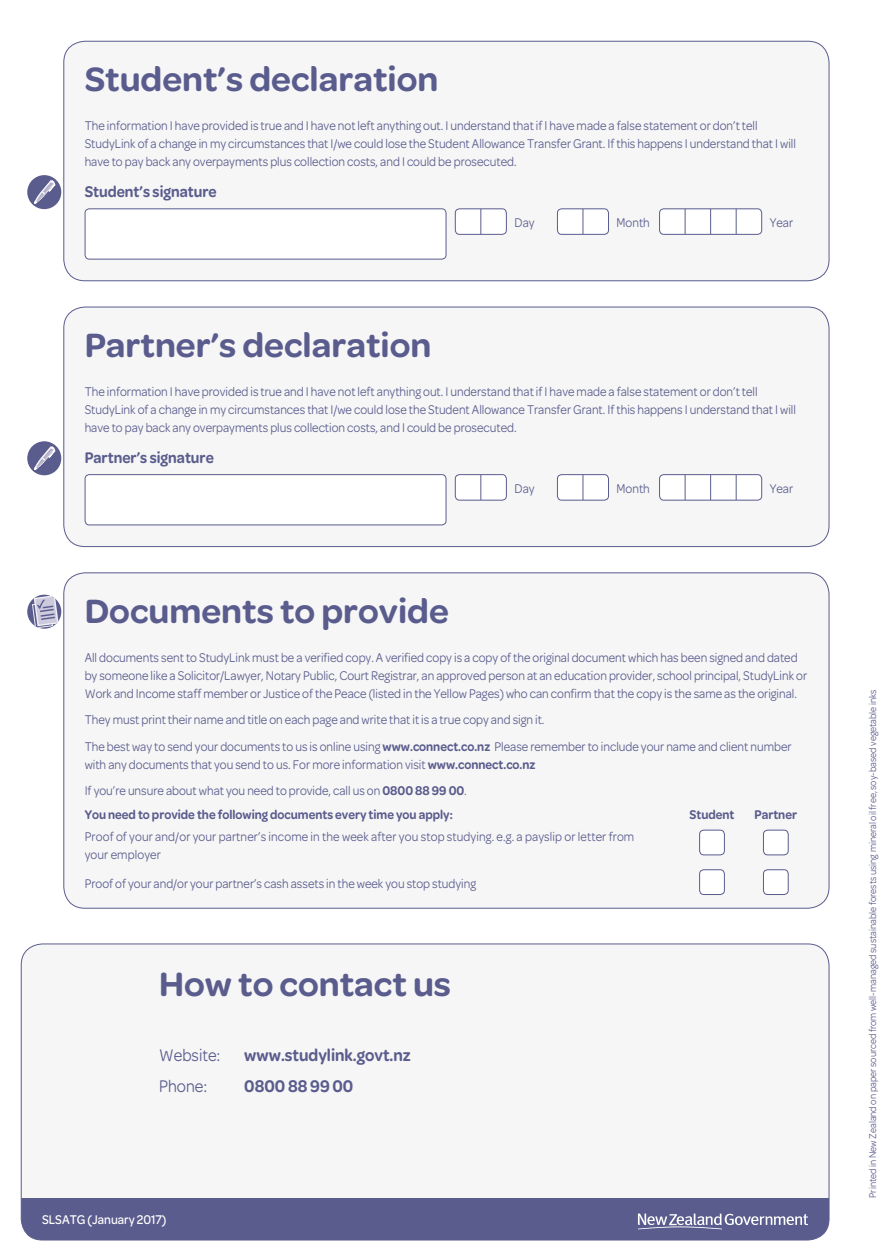
<style>
.page{position:relative;width:893px;height:1260px;background:#fff}
.page>*{position:absolute;margin:0;border:0;box-sizing:border-box;transform-origin:0 0}
.t1{font:600 36px "Omnes";color:#5a5c8d}
.t2{font:600 18px "Omnes";color:#5a5c8d;scale:.9 1}
.t3{font:18px "Omnes";color:#5a5c8d;scale:.9 1}
.t4{font:600 16.5px "Omnes";color:#5a5c8d;scale:.9 1}
.t5{font:13.5px/18px "Omnes";color:#5a5c8d;scale:.9 1}
.t6{font:600 13.5px "Omnes";color:#5a5c8d;scale:.9 1}
.t7{font:500 13.5px "Omnes";color:#fff;scale:.9 1}
.t8{font:10.5px "Omnes";color:#5a5c8d;scale:.9 1}
.s1{font-weight:600}
</style>
<div class="page">
<div style="left:64px;top:573px;width:764px;height:335px;background:#f6f6f6;border-radius:21px"></div>
<div style="left:699px;top:830px;width:25px;height:25px;background:#fff;border-radius:4px"></div>
<div style="left:699px;top:829px;width:25px;height:26px;border:1px solid #5a5c8d;border-radius:4px"></div>
<div style="left:763px;top:830px;width:25px;height:25px;background:#fff;border-radius:4px"></div>
<div style="left:762px;top:829px;width:26px;height:26px;border:1px solid #5a5c8d;border-radius:4px"></div>
<div style="left:699px;top:869px;width:25px;height:25px;background:#fff;border-radius:4px"></div>
<div style="left:699px;top:869px;width:25px;height:26px;border:1px solid #5a5c8d;border-radius:4px"></div>
<div style="left:763px;top:869px;width:25px;height:25px;background:#fff;border-radius:4px"></div>
<div style="left:762px;top:869px;width:26px;height:26px;border:1px solid #5a5c8d;border-radius:4px"></div>
<div style="left:27px;top:594px;width:34px;height:34px;background:#5a5c8d;border-radius:50%"></div>
<svg style="left:32px;top:594px;width:27px;height:34px"></svg>
<div style="left:64px;top:41px;width:764px;height:240px;background:#f6f6f6;border-radius:21px"></div>
<div style="left:63px;top:41px;width:766px;height:240px;border:1px solid #5a5c8d;border-radius:21px"></div>
<div style="left:85px;top:209px;width:361px;height:50px;background:#fff;border-radius:4px"></div>
<div style="left:85px;top:208px;width:361px;height:51px;border:1px solid #5a5c8d;border-radius:4px"></div>
<div style="left:455px;top:209px;width:51px;height:25px;background:#fff;border-radius:4px"></div>
<svg style="left:480px;top:210px;width:1px;height:23px"></svg>
<div style="left:455px;top:208px;width:51px;height:27px;border:1px solid #5a5c8d;border-radius:4px"></div>
<div style="left:557px;top:209px;width:51px;height:25px;background:#fff;border-radius:4px"></div>
<svg style="left:582px;top:210px;width:1px;height:23px"></svg>
<div style="left:557px;top:208px;width:51px;height:27px;border:1px solid #5a5c8d;border-radius:4px"></div>
<div style="left:659px;top:209px;width:102px;height:25px;background:#fff;border-radius:4px"></div>
<svg style="left:684px;top:210px;width:1px;height:23px"></svg>
<svg style="left:710px;top:210px;width:1px;height:23px"></svg>
<svg style="left:735px;top:210px;width:1px;height:23px"></svg>
<div style="left:659px;top:208px;width:102px;height:27px;border:1px solid #5a5c8d;border-radius:4px"></div>
<div style="left:27px;top:175px;width:34px;height:34px;background:#5a5c8d;border-radius:50%"></div>
<svg style="left:34px;top:180px;width:21px;height:24px"></svg>
<div style="left:64px;top:307px;width:764px;height:239px;background:#f6f6f6;border-radius:21px"></div>
<div style="left:63px;top:307px;width:766px;height:240px;border:1px solid #5a5c8d;border-radius:21px"></div>
<div style="left:85px;top:474px;width:361px;height:51px;background:#fff;border-radius:4px"></div>
<div style="left:85px;top:474px;width:361px;height:51px;border:1px solid #5a5c8d;border-radius:4px"></div>
<div style="left:455px;top:474px;width:51px;height:26px;background:#fff;border-radius:4px"></div>
<svg style="left:480px;top:476px;width:1px;height:22px"></svg>
<div style="left:455px;top:474px;width:51px;height:26px;border:1px solid #5a5c8d;border-radius:4px"></div>
<div style="left:557px;top:474px;width:51px;height:26px;background:#fff;border-radius:4px"></div>
<svg style="left:582px;top:476px;width:1px;height:22px"></svg>
<div style="left:557px;top:474px;width:51px;height:26px;border:1px solid #5a5c8d;border-radius:4px"></div>
<div style="left:659px;top:474px;width:102px;height:26px;background:#fff;border-radius:4px"></div>
<svg style="left:684px;top:476px;width:1px;height:22px"></svg>
<svg style="left:710px;top:476px;width:1px;height:22px"></svg>
<svg style="left:735px;top:476px;width:1px;height:22px"></svg>
<div style="left:659px;top:474px;width:102px;height:26px;border:1px solid #5a5c8d;border-radius:4px"></div>
<div style="left:27px;top:441px;width:34px;height:34px;background:#5a5c8d;border-radius:50%"></div>
<svg style="left:34px;top:446px;width:21px;height:24px"></svg>
<div style="left:21px;top:944px;width:807px;height:296px;background:#f6f6f6;border-radius:21px"></div>
<div style="left:21px;top:1197px;width:807px;height:43px;background:#5a5c8d"></div>
<svg style="left:637px;top:1213px;width:170px;height:16px"></svg>
<h1 class="t1" style="left:85px;top:53px;width:355px">Student’s declaration</h1>
<p class="t5" style="left:85px;top:116px;width:791px">The information I have provided is true and I have not left anything out. I understand that if I have made a false statement or don’t tell<br>StudyLink of a change in my circumstances that I/we could lose the Student Allowance Transfer Grant. If this happens I understand that I will have to pay back any overpayments plus collection costs, and I could be prosecuted.</p>
<p class="t4" style="left:85px;top:180px;width:148px">Student’s signature</p>
<p class="t5" style="left:514px;top:213px;width:24px">Day</p>
<p class="t5" style="left:616px;top:213px;width:38px">Month</p>
<p class="t5" style="left:769px;top:213px;width:27px">Year</p>
<h1 class="t1" style="left:85px;top:319px;width:348px">Partner’s declaration</h1>
<p class="t5" style="left:85px;top:382px;width:791px">The information I have provided is true and I have not left anything out. I understand that if I have made a false statement or don’t tell<br>StudyLink of a change in my circumstances that I/we could lose the Student Allowance Transfer Grant. If this happens I understand that I will have to pay back any overpayments plus collection costs, and I could be prosecuted.</p>
<p class="t4" style="left:85px;top:446px;width:145px">Partner’s signature</p>
<p class="t5" style="left:514px;top:478px;width:24px">Day</p>
<p class="t5" style="left:616px;top:478px;width:38px">Month</p>
<p class="t5" style="left:769px;top:478px;width:27px">Year</p>
<h1 class="t1" style="left:85px;top:585px;width:365px">Documents to provide</h1>
<p class="t5" style="left:85px;top:647px;width:804px">All documents sent to StudyLink must be a verified copy. A verified copy is a copy of the original document which has been signed and dated by someone like a Solicitor/Lawyer, Notary Public, Court Registrar, an approved person at an education provider, school principal, StudyLink or<br>Work and Income staff member or Justice of the Peace (listed in the Yellow Pages) who can confirm that the copy is the same as the original.</p>
<p class="t5" style="left:85px;top:706px;width:786px;line-height:26.5px">They must print their name and title on each page and write that it is a true copy and sign it.<br>The best way to send your documents to us is online using <span class="s1">www.connect.co.nz</span> Please remember to include your name and client number</p>
<p class="t5" style="left:85px;top:750px;width:502px;line-height:26.5px">with any documents that you send to us. For more information visit <span class="s1">www.connect.co.nz<br></span>If you’re unsure about what you need to provide, call us on <span class="s1">0800 88 99 00</span>.</p>
<p class="t6" style="left:85px;top:804px;width:410px">You need to provide the following documents every time you apply:</p>
<p class="t6" style="left:689px;top:804px;width:51px">Student</p>
<p class="t6" style="left:754px;top:804px;width:49px">Partner</p>
<p class="t5" style="left:85px;top:826px;width:612px">Proof of your and/or your partner’s income in the week after you stop studying. e.g. a payslip or letter from your employer</p>
<p class="t5" style="left:85px;top:873px;width:436px">Proof of your and/or your partner’s cash assets in the week you stop studying</p>
<h1 class="t1" style="left:159px;top:958px;width:293px">How to contact us</h1>
<h2 class="t3" style="left:159px;top:1042px;width:70px">Website:</h2>
<h2 class="t2" style="left:244px;top:1042px;width:187px">www.studylink.govt.nz</h2>
<h2 class="t3" style="left:159px;top:1073px;width:55px">Phone:</h2>
<h2 class="t2" style="left:244px;top:1073px;width:123px">0800 88 99 00</h2>
<p class="t7" style="left:42px;top:1209px;width:140px">SLSATG (January 2017)</p>
<p class="t8" style="left:865px;top:1197px;width:566px;rotate:-90deg">Printed in New Zealand on paper sourced from well-managed sustainable forests using mineral oil free, soy-based vegetable inks</p>
</div>
